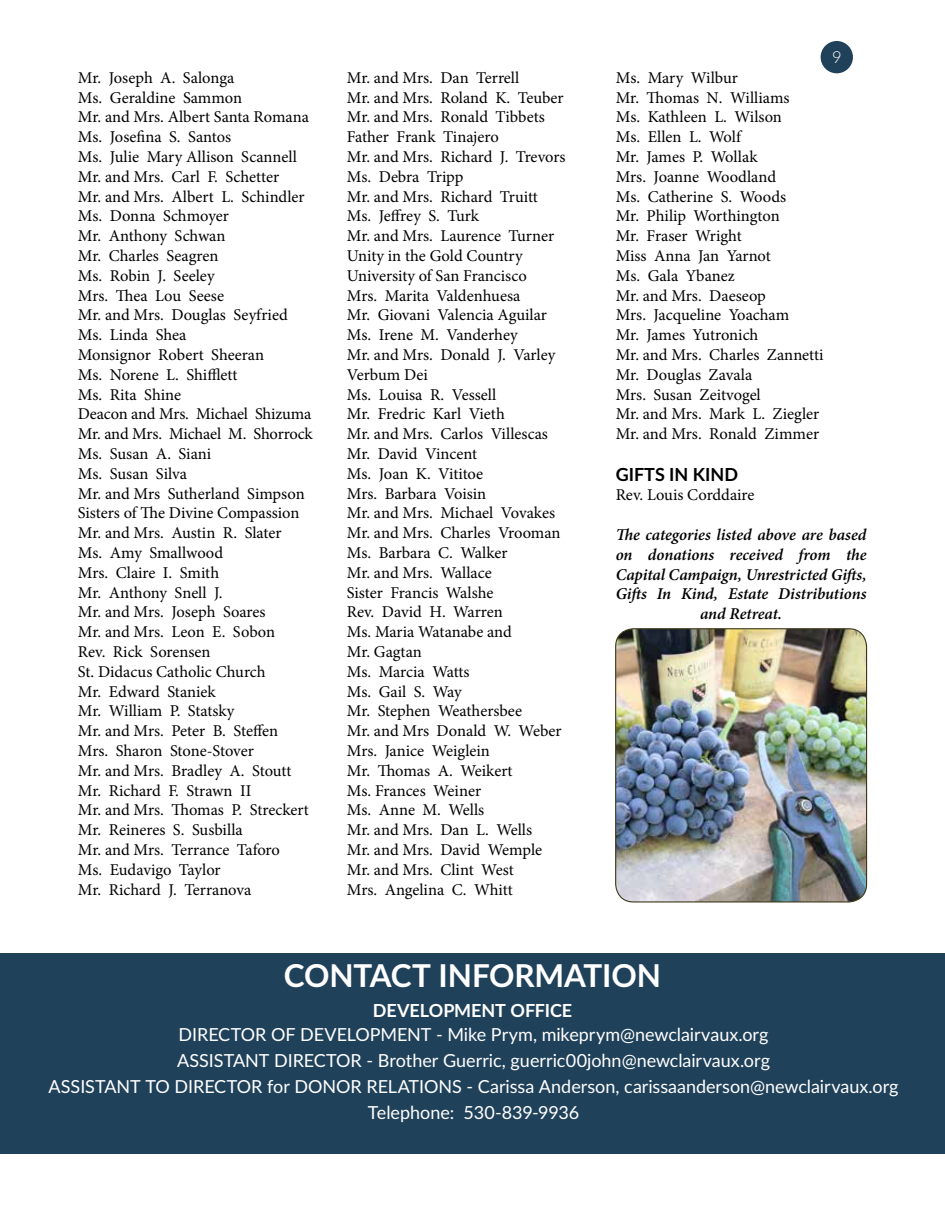
<style>
.page{position:relative;width:945px;height:1215px;background:#fff}
.page>*{position:absolute;margin:0;border:0;box-sizing:border-box;transform-origin:0 0}
.t1{font:700 31.5px "Lato";letter-spacing:-.005em;color:#fff}
.t2{font:18px/25.8px "Lato";color:#fff;text-align:center}
.t3{font:700 18px "Lato";letter-spacing:-.005em;color:#fff}
.t4{font:700 18px "Lato";color:#000}
.t5{font:16.5px/19.8px "Minion Pro";letter-spacing:-.005em;color:#000}
.t6{font:italic 600 16.5px/19.8px "Minion Pro";letter-spacing:-.005em;color:#000;text-align:center}
.t7{font:300 16.5px "Lato";color:#fff}
</style>
<div class="page">
<div style="left:821px;top:42px;width:31px;height:31px;background:#20415a;border-radius:50%"></div>
<div style="left:821px;top:41px;width:32px;height:32px;border:2px solid #20415a;border-radius:50%"></div>
<div style="left:14px;top:953px;width:931px;height:201px;background:#20415a"></div>
<div style="left:0;top:953px;width:14px;height:201px;background:#20415a"></div>
<img style="left:616px;top:629px;width:251px;height:272px">
<div style="left:615px;top:628px;width:252px;height:275px;border:1px solid #3e3819;border-radius:18px"></div>
<p class="t7" style="left:832px;top:45px;width:11px">9</p>
<p class="t5" style="left:78px;top:68px;width:236px">Mr. Joseph A. Salonga<br>Ms. Geraldine Sammon<br>Mr. and Mrs. Albert Santa Romana<br>Ms. Josefina S. Santos<br>Ms. Julie Mary Allison Scannell<br>Mr. and Mrs. Carl F. Schetter<br>Mr. and Mrs. Albert L. Schindler<br>Ms. Donna Schmoyer<br>Mr. Anthony Schwan<br>Mr. Charles Seagren<br>Ms. Robin J. Seeley<br>Mrs. Thea Lou Seese<br>Mr. and Mrs. Douglas Seyfried<br>Ms. Linda Shea<br>Monsignor Robert Sheeran<br>Ms. Norene L. Shifflett<br>Ms. Rita Shine<br>Deacon and Mrs. Michael Shizuma<br>Mr. and Mrs. Michael M. Shorrock<br>Ms. Susan A. Siani<br>Ms. Susan Silva<br>Mr. and Mrs Sutherland Simpson<br>Sisters of The Divine Compassion<br>Mr. and Mrs. Austin R. Slater<br>Ms. Amy Smallwood<br>Mrs. Claire I. Smith<br>Mr. Anthony Snell J.<br>Mr. and Mrs. Joseph Soares<br>Mr. and Mrs. Leon E. Sobon<br>Rev. Rick Sorensen<br>St. Didacus Catholic Church<br>Mr. Edward Staniek<br>Mr. William P. Statsky<br>Mr. and Mrs. Peter B. Steffen<br>Mrs. Sharon Stone-Stover<br>Mr. and Mrs. Bradley A. Stoutt<br>Mr. Richard F. Strawn II<br>Mr. and Mrs. Thomas P. Streckert<br>Mr. Reineres S. Susbilla<br>Mr. and Mrs. Terrance Taforo<br>Ms. Eudavigo Taylor<br>Mr. Richard J. Terranova</p>
<p class="t5" style="left:347px;top:68px;width:220px">Mr. and Mrs. Dan Terrell<br>Mr. and Mrs. Roland K. Teuber<br>Mr. and Mrs. Ronald Tibbets<br>Father Frank Tinajero<br>Mr. and Mrs. Richard J. Trevors<br>Ms. Debra Tripp<br>Mr. and Mrs. Richard Truitt<br>Ms. Jeffrey S. Turk<br>Mr. and Mrs. Laurence Turner<br>Unity in the Gold Country<br>University of San Francisco<br>Mrs. Marita Valdenhuesa<br>Mr. Giovani Valencia Aguilar<br>Ms. Irene M. Vanderhey<br>Mr. and Mrs. Donald J. Varley<br>Verbum Dei<br>Ms. Louisa R. Vessell<br>Mr. Fredric Karl Vieth<br>Mr. and Mrs. Carlos Villescas<br>Mr. David Vincent<br>Ms. Joan K. Vititoe<br>Mrs. Barbara Voisin<br>Mr. and Mrs. Michael Vovakes<br>Mr. and Mrs. Charles Vrooman<br>Ms. Barbara C. Walker<br>Mr. and Mrs. Wallace<br>Sister Francis Walshe<br>Rev. David H. Warren<br>Ms. Maria Watanabe and<br>Mr. Gagtan<br>Ms. Marcia Watts<br>Ms. Gail S. Way<br>Mr. Stephen Weathersbee<br>Mr. and Mrs Donald W. Weber<br>Mrs. Janice Weiglein<br>Mr. Thomas A. Weikert<br>Ms. Frances Weiner<br>Ms. Anne M. Wells<br>Mr. and Mrs. Dan L. Wells<br>Mr. and Mrs. David Wemple<br>Mr. and Mrs. Clint West<br>Mrs. Angelina C. Whitt</p>
<p class="t5" style="left:616px;top:68px;width:210px">Ms. Mary Wilbur<br>Mr. Thomas N. Williams<br>Ms. Kathleen L. Wilson<br>Ms. Ellen L. Wolf<br>Mr. James P. Wollak<br>Mrs. Joanne Woodland<br>Ms. Catherine S. Woods<br>Mr. Philip Worthington<br>Mr. Fraser Wright<br>Miss Anna Jan Yarnot<br>Ms. Gala Ybanez<br>Mr. and Mrs. Daeseop<br>Mrs. Jacqueline Yoacham<br>Mr. James Yutronich<br>Mr. and Mrs. Charles Zannetti<br>Mr. Douglas Zavala<br>Mrs. Susan Zeitvogel<br>Mr. and Mrs. Mark L. Ziegler<br>Mr. and Mrs. Ronald Zimmer</p>
<p class="t4" style="left:616px;top:461px;width:124px">GIFTS IN KIND</p>
<p class="t5" style="left:616px;top:485px;width:140px">Rev. Louis Corddaire</p>
<p class="t6" style="left:616px;top:525px;width:252px">The categories listed above are based on donations received from the<br>Capital Campaign, Unrestricted Gifts,<br>Gifts In Kind, Estate Distributions and Retreat.</p>
<h1 class="t1" style="left:284px;top:952px;width:379px">CONTACT INFORMATION</h1>
<p class="t3" style="left:373px;top:997px;width:201px">DEVELOPMENT OFFICE</p>
<p class="t2" style="left:48px;top:1021px;width:852px">DIRECTOR OF DEVELOPMENT - Mike Prym, mikeprym@newclairvaux.org<br>ASSISTANT DIRECTOR - Brother Guerric, guerric00john@newclairvaux.org<br>ASSISTANT TO DIRECTOR for DONOR RELATIONS - Carissa Anderson, carissaanderson@newclairvaux.org Telephone: 530-839-9936</p>
</div>
